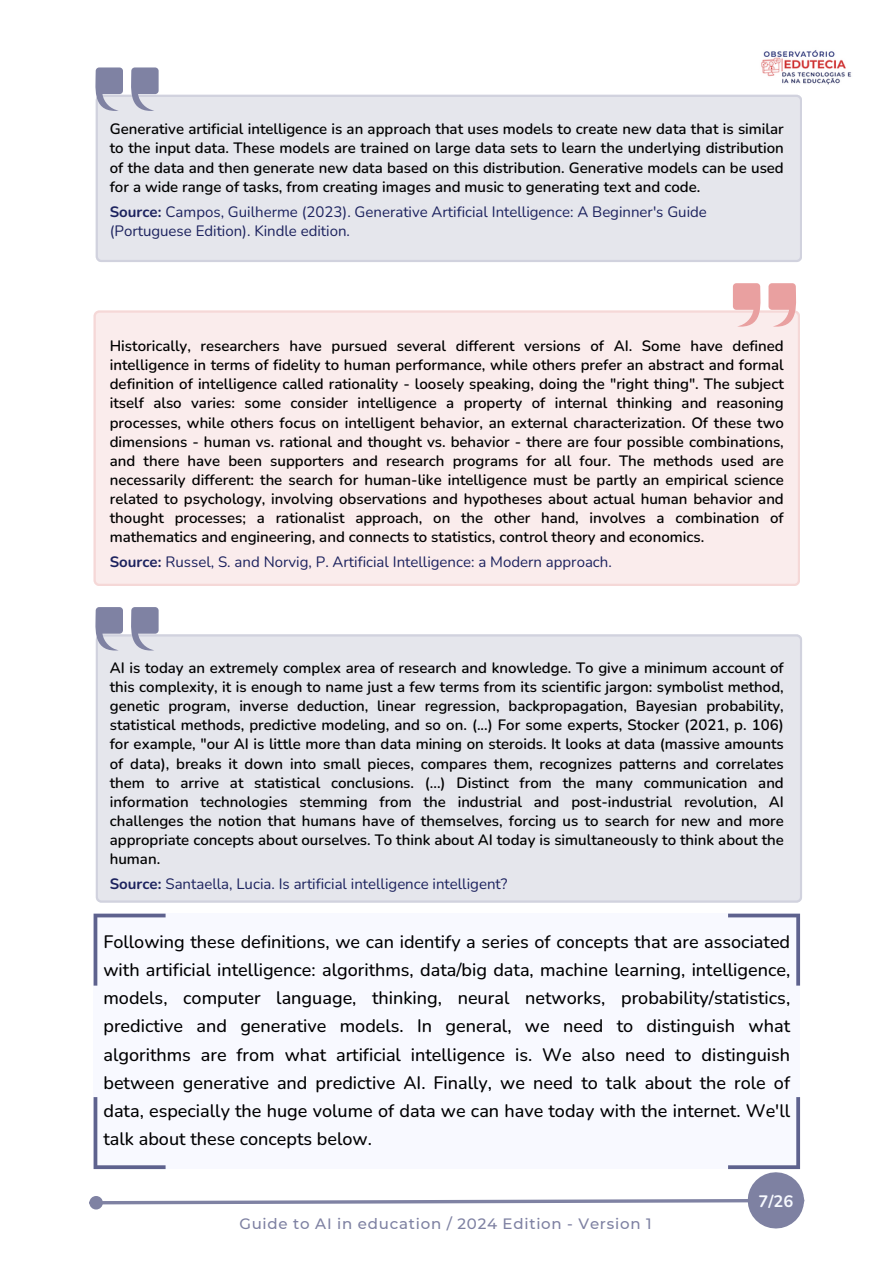
<style>
.page{position:relative;width:894px;height:1264px;background:#fff}
.page>*{position:absolute;margin:0;border:0;box-sizing:border-box;transform-origin:0 0}
.t1{font:500 18px/28.2px "Nunito";color:#000;text-align:justify}
.t2{font:700 16.5px "Nunito";color:#f7f9ff}
.t3{font:600 15px/19.2px "Nunito";color:#000;text-align:justify}
.t4{font:15px "Nunito";color:#1c225e}
.t5{font:500 15px "Montserrat";letter-spacing:.05em;color:#7e81a2}
.s1{font-weight:700}
</style>
<div class="page">
<img style="left:752px;top:15px;width:104px;height:105px;border-radius:50%">
<div style="left:91px;top:1197px;width:10px;height:10px;background:#7f82a3;border-radius:50%"></div>
<div style="left:89px;top:1195px;width:14px;height:14px;border:3px solid #7f82a3;border-radius:50%"></div>
<div style="left:790px;top:1193px;width:14px;height:14px;border:3px solid #7f82a3;border-radius:50%"></div>
<div style="left:94px;top:310px;width:705px;height:276px;background:#faecec"></div>
<svg style="left:732px;top:283px;width:67px;height:43px;background:#f0c1c1"></svg>
<div style="left:96px;top:95px;width:705px;height:167px;background:#e5e6ec"></div>
<svg style="left:95px;top:67px;width:63px;height:44px;background:#a9abc1"></svg>
<div style="left:96px;top:634px;width:705px;height:268px;background:#e5e6ec"></div>
<svg style="left:95px;top:607px;width:63px;height:43px;background:#a8aac0"></svg>
<div style="left:94px;top:913px;width:705px;height:256px;background:#f8f9ff"></div>
<svg style="left:94px;top:913px;width:71px;height:72px"></svg>
<svg style="left:728px;top:913px;width:71px;height:72px"></svg>
<svg style="left:94px;top:1097px;width:709px;height:131px"></svg>
<p class="t3" style="left:110px;top:120px;width:675px">Generative artificial intelligence is an approach that uses models to create new data that is similar to the input data. These models are trained on large data sets to learn the underlying distribution of the data and then generate new data based on this distribution. Generative models can be used for a wide range of tasks, from creating images and music to generating text and code.</p>
<h2 class="t4" style="left:110px;top:202px;width:598px"><span class="s1">Source:</span> Campos, Guilherme (2023). Generative Artificial Intelligence: A Beginner's Guide</h2>
<p class="t4" style="left:110px;top:221px;width:242px">(Portuguese Edition). Kindle edition.</p>
<p class="t3" style="left:110px;top:336px;width:675px">Historically, researchers have pursued several different versions of AI. Some have defined intelligence in terms of fidelity to human performance, while others prefer an abstract and formal definition of intelligence called rationality - loosely speaking, doing the "right thing". The subject itself also varies: some consider intelligence a property of internal thinking and reasoning processes, while others focus on intelligent behavior, an external characterization. Of these two dimensions - human vs. rational and thought vs. behavior - there are four possible combinations, and there have been supporters and research programs for all four. The methods used are necessarily different: the search for human-like intelligence must be partly an empirical science related to psychology, involving observations and hypotheses about actual human behavior and thought processes; a rationalist approach, on the other hand, involves a combination of mathematics and engineering, and connects to statistics, control theory and economics.</p>
<p class="t4" style="left:110px;top:552px;width:503px"><span class="s1">Source:</span> Russel, S. and Norvig, P. Artificial Intelligence: a Modern approach.</p>
<p class="t3" style="left:110px;top:658px;width:675px">AI is today an extremely complex area of research and knowledge. To give a minimum account of this complexity, it is enough to name just a few terms from its scientific jargon: symbolist method, genetic program, inverse deduction, linear regression, backpropagation, Bayesian probability, statistical methods, predictive modeling, and so on. (...) For some experts, Stocker (2021, p. 106) for example, "our AI is little more than data mining on steroids. It looks at data (massive amounts of data), breaks it down into small pieces, compares them, recognizes patterns and correlates them to arrive at statistical conclusions. (...) Distinct from the many communication and information technologies stemming from the industrial and post-industrial revolution, AI challenges the notion that humans have of themselves, forcing us to search for new and more appropriate concepts about ourselves. To think about AI today is simultaneously to think about the human.</p>
<h2 class="t4" style="left:110px;top:874px;width:399px"><span class="s1">Source:</span> Santaella, Lucia. Is artificial intelligence intelligent?</h2>
<p class="t1" style="left:103px;top:927px;width:688px">Following these definitions, we can identify a series of concepts that are associated with artificial intelligence: algorithms, data/big data, machine learning, intelligence, models, computer language, thinking, neural networks, probability/statistics, predictive and generative models. In general, we need to distinguish what algorithms are from what artificial intelligence is. We also need to distinguish between generative and predictive AI. Finally, we need to talk about the role of data, especially the huge volume of data we can have today with the internet. We'll talk about these concepts below.</p>
<h2 class="t5" style="left:239px;top:1214px;width:413px">Guide to AI in education / 2024 Edition - Version 1</h2>
<p class="t2" style="left:758px;top:1190px;width:36px">7/26</p>
</div>
